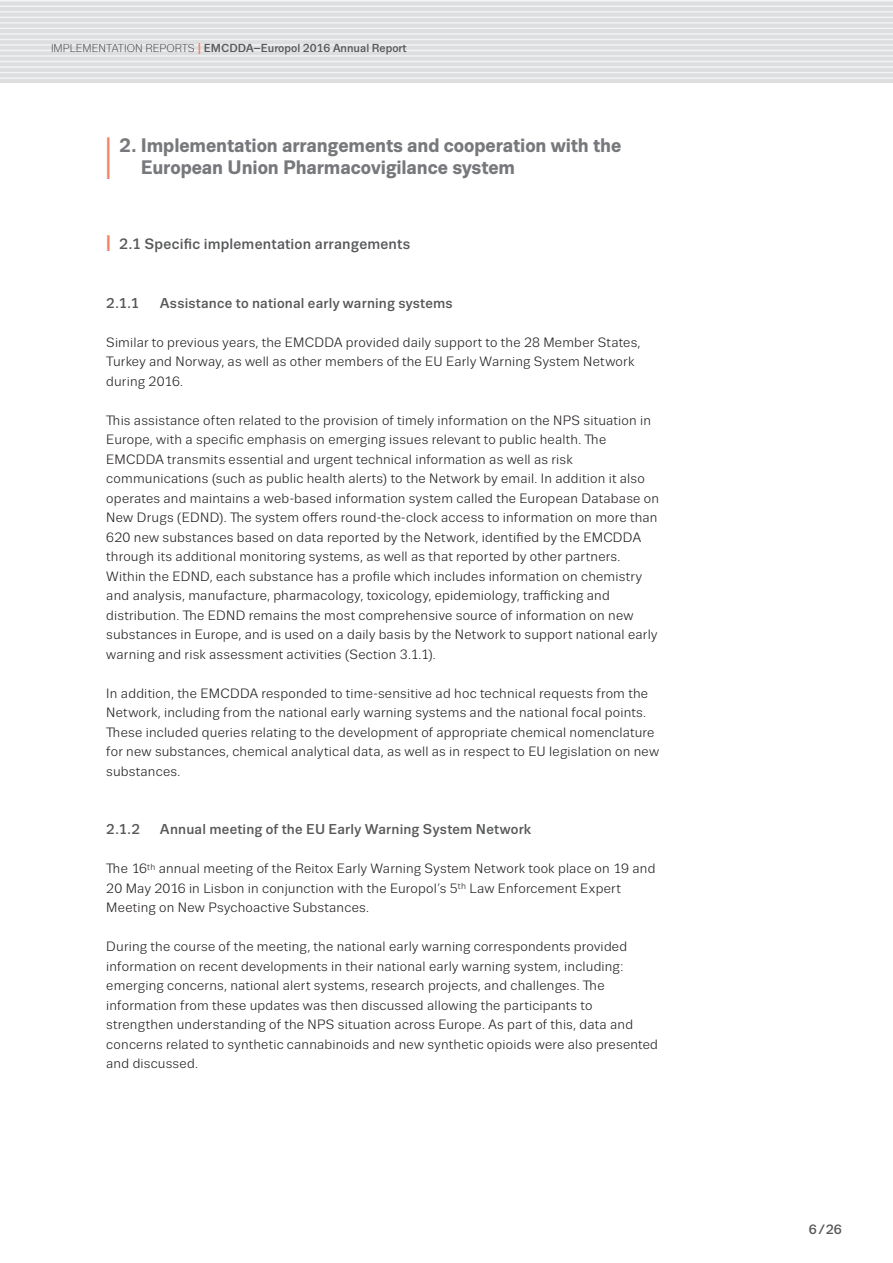
<style>
.page{position:relative;width:893px;height:1263px;background:#fff}
.page>*{position:absolute;margin:0;border:0;box-sizing:border-box;transform-origin:0 0}
.I_Headline{font:700 59.55px "Trivia Sans";color:#f48465;scale:.25 1}
.I_Headline-2{font:700 19.5px/22.5px "Trivia Sans";letter-spacing:-.005em;color:#76787b}
.III_Headline_3{font:500 15px "Trivia Sans";letter-spacing:.01em;color:#57585a}
.V_Headline_4{font:500 14.25px "Trivia Sans";letter-spacing:.015em;color:#57585a}
.TEXT_Regular_9_13{font:13.5px/19.5px "Trivia Sans";letter-spacing:.015em;color:#231f20}
.t1{font:500 13.5px "Trivia Sans";color:#57585a}
.t2{font:500 11.55px "Trivia Sans";color:#57585a}
.s1{font-weight:300;font-size:11.25px;color:#231f20}
.s2{font-size:15.6px;color:#f48465}
.s3{font-weight:700;font-size:22.5px;color:#f48465}
</style>
<div class="page">
<div style="left:0;top:0;width:893px;height:83px;background:#dddee0"></div>
<hr style="left:0;top:0;width:893px;height:2px;background:#f2f3f4">
<hr style="left:0;top:6px;width:893px;height:1px;background:#f2f3f4">
<hr style="left:0;top:11px;width:893px;height:2px;background:#f2f3f4">
<hr style="left:0;top:17px;width:893px;height:1px;background:#f2f3f4">
<hr style="left:0;top:22px;width:893px;height:2px;background:#f2f3f4">
<hr style="left:0;top:28px;width:893px;height:1px;background:#f2f3f4">
<hr style="left:0;top:33px;width:893px;height:2px;background:#f2f3f4">
<hr style="left:0;top:39px;width:893px;height:1px;background:#f2f3f4">
<hr style="left:0;top:44px;width:893px;height:2px;background:#f2f3f4">
<hr style="left:0;top:50px;width:893px;height:1px;background:#f2f3f4">
<hr style="left:0;top:55px;width:893px;height:2px;background:#f2f3f4">
<hr style="left:0;top:61px;width:893px;height:1px;background:#f2f3f4">
<hr style="left:0;top:66px;width:893px;height:2px;background:#f2f3f4">
<hr style="left:0;top:72px;width:893px;height:1px;background:#f2f3f4">
<hr style="left:0;top:77px;width:893px;height:2px;background:#f2f3f4">
<p class="t2" style="left:51px;top:42px;width:357px"><span class="s1">IMPLEMENTATION REPORTS</span> <span class="s2">I</span> EMCDDA–Europol 2016 Annual Report</p>
<p class="I_Headline" style="left:106px;top:125px;width:20px">I</p>
<p class="I_Headline-2" style="left:141px;top:134px;width:482px;text-indent:-22px">2. Implementation arrangements and cooperation with the<br>European Union Pharmacovigilance system</p>
<p class="III_Headline_3" style="left:106px;top:236px;width:305px"><span class="s3">I</span> 2.1 Specific implementation arrangements</p>
<p class="V_Headline_4" style="left:106px;top:295px;width:34px">2.1.1</p>
<p class="V_Headline_4" style="left:160px;top:295px;width:294px">Assistance to national early warning systems</p>
<p class="TEXT_Regular_9_13" style="left:106px;top:332px;width:536px">Similar to previous years, the EMCDDA provided daily support to the 28 Member States,<br>Turkey and Norway, as well as other members of the EU Early Warning System Network during 2016.</p>
<p class="TEXT_Regular_9_13" style="left:106px;top:410px;width:554px">This assistance often related to the provision of timely information on the NPS situation in Europe, with a specific emphasis on emerging issues relevant to public health. The EMCDDA transmits essential and urgent technical information as well as risk communications (such as public health alerts) to the Network by email. In addition it also operates and maintains a web-based information system called the European Database on New Drugs (EDND). The system offers round-the-clock access to information on more than 620 new substances based on data reported by the Network, identified by the EMCDDA through its additional monitoring systems, as well as that reported by other partners.<br>Within the EDND, each substance has a profile which includes information on chemistry and analysis, manufacture, pharmacology, toxicology, epidemiology, trafficking and distribution. The EDND remains the most comprehensive source of information on new substances in Europe, and is used on a daily basis by the Network to support national early warning and risk assessment activities (Section 3.1.1).</p>
<p class="TEXT_Regular_9_13" style="left:106px;top:683px;width:554px">In addition, the EMCDDA responded to time-sensitive ad hoc technical requests from the Network, including from the national early warning systems and the national focal points.<br>These included queries relating to the development of appropriate chemical nomenclature for new substances, chemical analytical data, as well as in respect to EU legislation on new substances.</p>
<p class="V_Headline_4" style="left:106px;top:821px;width:35px">2.1.2</p>
<p class="V_Headline_4" style="left:160px;top:821px;width:372px">Annual meeting of the EU Early Warning System Network</p>
<p class="TEXT_Regular_9_13" style="left:106px;top:859px;width:551px">The 16<sup>th</sup> annual meeting of the Reitox Early Warning System Network took place on 19 and<br>20 May 2016 in Lisbon in conjunction with the Europol’s 5<sup>th</sup> Law Enforcement Expert<br>Meeting on New Psychoactive Substances.</p>
<p class="TEXT_Regular_9_13" style="left:106px;top:937px;width:553px">During the course of the meeting, the national early warning correspondents provided information on recent developments in their national early warning system, including: emerging concerns, national alert systems, research projects, and challenges. The information from these updates was then discussed allowing the participants to strengthen understanding of the NPS situation across Europe. As part of this, data and concerns related to synthetic cannabinoids and new synthetic opioids were also presented and discussed.</p>
<p class="t1" style="left:809px;top:1222px;width:35px">6/26</p>
</div>
